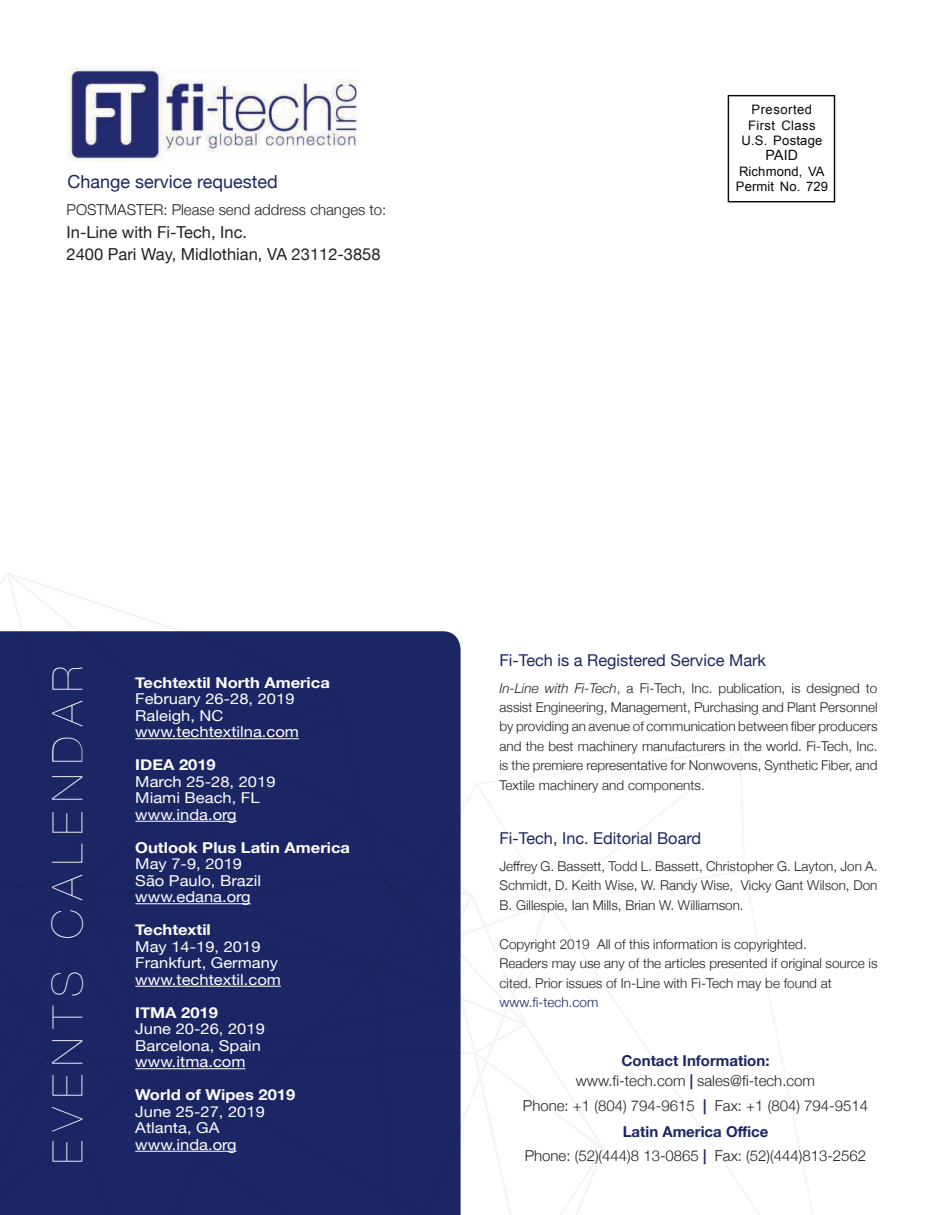
<style>
.page{position:relative;width:945px;height:1215px;background:#fff}
.page>*{position:absolute;margin:0;border:0;box-sizing:border-box;transform-origin:0 0}
.t1{font:200 42.15px "Helvetica Neue";letter-spacing:.22em;color:#fff}
.t2{font:18px "Helvetica Neue";color:#1d2664}
.t3{font:16.5px/22.5px "Helvetica Neue";color:#231f20}
.t4{font:16.35px "Helvetica Neue";color:#1d2664}
.t5{font:15px/16.5px "Helvetica Neue";color:#fff;scale:1.1 1}
.t6{font:300 15px/19.5px "Helvetica Neue";color:#231f20;text-align:center}
.t7{font:700 15px "Helvetica Neue";color:#fff;scale:1.1 1}
.t8{font:14.1px "Arial";color:#070807}
.t9{font:300 13.5px/19.5px "Helvetica Neue";color:#231f20;text-align:justify}
.t10{font:300 13.5px "Helvetica Neue";color:#1d2664}
.t11{font:13.05px/15.3px "Arial";letter-spacing:.015em;color:#070807;text-align:center}
.s1{font-style:italic}
.s2{font-weight:700;color:#1d2664}
</style>
<div class="page">
<img style="left:67px;top:68px;width:290px;height:94px">
<div style="left:0;top:631px;width:461px;height:584px;background:#1d2664"></div>
<hr style="left:135px;top:738px;width:164px;height:1px;background:#fff">
<hr style="left:135px;top:821px;width:102px;height:1px;background:#fff">
<hr style="left:135px;top:903px;width:116px;height:1px;background:#fff">
<hr style="left:135px;top:986px;width:146px;height:1px;background:#fff">
<hr style="left:135px;top:1068px;width:110px;height:1px;background:#fff">
<hr style="left:135px;top:1151px;width:102px;height:1px;background:#fff">
<div style="left:728px;top:95px;width:107px;height:107px;border:1px solid #070807"></div>
<h2 class="t2" style="left:68px;top:169px;width:212px">Change service requested</h2>
<p class="t6" style="left:67px;top:199px;width:321px">POSTMASTER: Please send address changes to:</p>
<p class="t3" style="left:67px;top:222px;width:316px">In-Line with Fi-Tech, Inc.<br>2400 Pari Way, Midlothian, VA 23112-3858</p>
<p class="t11" style="left:741px;top:102px;width:82px">Presorted<br>First Class<br>U.S. Postage</p>
<p class="t8" style="left:766px;top:146px;width:34px">PAID</p>
<p class="t11" style="left:736px;top:164px;width:94px;text-align:left">Richmond, VA<br>Permit No. 729</p>
<h1 class="t1" style="left:35px;top:1164px;width:500px;rotate:-90deg">EVENTS CALENDAR</h1>
<p class="t7" style="left:135px;top:671px;width:178px">Techtextil North America</p>
<p class="t5" style="left:135px;top:692px;width:150px">February 26-28, 2019<br>Raleigh, NC www.techtextilna.com</p>
<p class="t7" style="left:135px;top:753px;width:75px">IDEA 2019</p>
<p class="t5" style="left:135px;top:774px;width:129px">March 25-28, 2019<br>Miami Beach, FL www.inda.org</p>
<p class="t7" style="left:135px;top:836px;width:197px">Outlook Plus Latin America</p>
<p class="t5" style="left:135px;top:857px;width:116px">May 7-9, 2019<br>São Paulo, Brazil www.edana.org</p>
<p class="t7" style="left:135px;top:918px;width:70px">Techtextil</p>
<p class="t5" style="left:135px;top:939px;width:134px">May 14-19, 2019<br>Frankfurt, Germany www.techtextil.com</p>
<p class="t7" style="left:135px;top:1001px;width:77px">ITMA 2019</p>
<p class="t5" style="left:135px;top:1022px;width:119px">June 20-26, 2019<br>Barcelona, Spain www.itma.com</p>
<p class="t7" style="left:135px;top:1083px;width:147px">World of Wipes 2019</p>
<p class="t5" style="left:135px;top:1104px;width:119px">June 25-27, 2019<br>Atlanta, GA www.inda.org</p>
<p class="t4" style="left:500px;top:649px;width:268px">Fi-Tech is a Registered Service Mark</p>
<p class="t9" style="left:500px;top:677px;width:380px"><span class="s1">In-Line with Fi-Tech</span>, a Fi-Tech, Inc. publication, is designed to assist Engineering, Management, Purchasing and Plant Personnel by providing an avenue of communication between fiber producers and the best machinery manufacturers in the world. Fi-Tech, Inc. is the premiere representative for Nonwovens, Synthetic Fiber, and Textile machinery and components.</p>
<p class="t4" style="left:500px;top:827px;width:203px">Fi-Tech, Inc. Editorial Board</p>
<p class="t9" style="left:500px;top:855px;width:380px">Jeffrey G. Bassett, Todd L. Bassett, Christopher G. Layton, Jon A.<br>Schmidt, D. Keith Wise, W. Randy Wise, Vicky Gant Wilson, Don B. Gillespie, Ian Mills, Brian W. Williamson.</p>
<p class="t9" style="left:500px;top:933px;width:380px;text-align:left">Copyright 2019 All of this information is copyrighted.<br>Readers may use any of the articles presented if original source is cited. Prior issues of In-Line with Fi-Tech may be found at</p>
<p class="t10" style="left:500px;top:991px;width:100px">www.fi-tech.com</p>
<p class="t6" style="left:576px;top:1050px;width:241px"><span class="s2">Contact Information: </span>www.fi-tech.com <span class="s2">|</span> sales@fi-tech.com</p>
<p class="t6" style="left:523px;top:1092px;width:347px;line-height:25.5px">Phone: +1 (804) 794-9615 <span class="s2">|</span> Fax: +1 (804) 794-9514<br><span class="s2">Latin America Office</span></p>
<p class="t6" style="left:525px;top:1144px;width:343px">Phone: (52)(444)8 13-0865 <span class="s2">|</span> Fax: (52)(444)813-2562</p>
</div>
